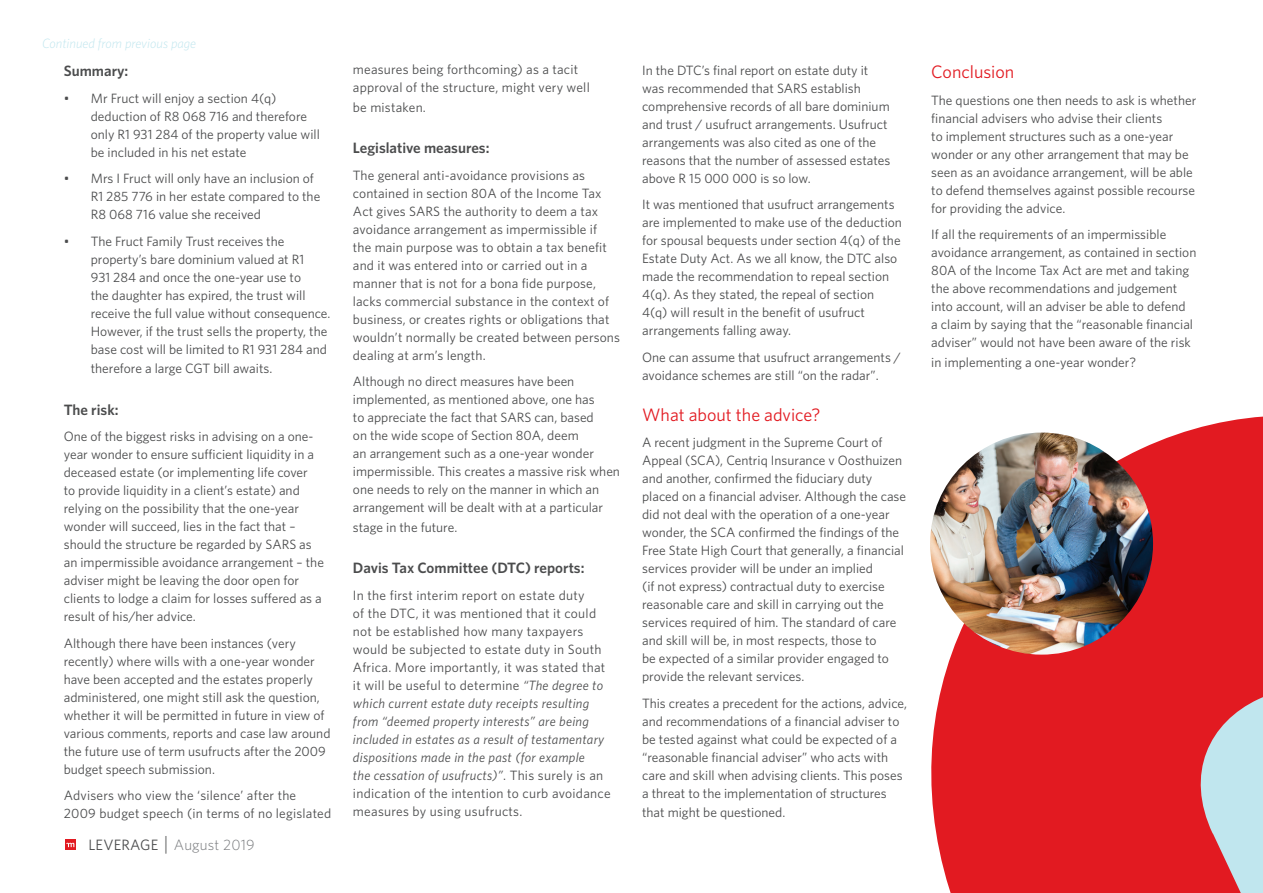
<style>
.page{position:relative;width:1263px;height:893px;background:#fff}
.page>*{position:absolute;margin:0;border:0;box-sizing:border-box;transform-origin:0 0}
.t1{font:18px "Whitney";color:#e21a21}
.t2{font:600 15px "Whitney";color:#4b4c4d}
.t3{font:300 15px "Whitney";letter-spacing:.01em;color:#76787b}
.t4{font:13.5px/18px "Whitney";color:#4b4c4d}
.t5{font:13.5px/18px "Whitney";letter-spacing:.02em;color:#4b4c4d}
.t6{font:italic 300 13.5px "Whitney";color:#c0e6ee}
.s1{font-weight:400;color:#4b4c4d}
.s2{font-size:19.5px;color:#4b4c4d}
.s3{font-style:italic}
</style>
<div class="page">
<svg style="left:65px;top:840px;width:11px;height:10px"></svg>
<svg style="left:66px;top:843px;width:8px;height:4px"></svg>
<svg style="left:931px;top:416px;width:332px;height:477px;background:#e0383f"></svg>
<img style="left:930px;top:433px;width:223px;height:222px">
<p class="t6" style="left:42px;top:34px;width:156px">Continued from previous page</p>
<p class="t2" style="left:64px;top:61px;width:66px">Summary:</p>
<p class="t4" style="left:91px;top:89px;width:231px;text-indent:-27px">• Mr Fruct will enjoy a section 4(q) deduction of R8 068 716 and therefore only R1 931 284 of the property value will be included in his net estate</p>
<p class="t4" style="left:91px;top:169px;width:231px;text-indent:-27px">• Mrs I Fruct will only have an inclusion of<br>R1 285 776 in her estate compared to the<br>R8 068 716 value she received</p>
<p class="t4" style="left:91px;top:232px;width:241px;text-indent:-27px">• The Fruct Family Trust receives the property’s bare dominium valued at R1<br>931 284 and once the one-year use to<br>the daughter has expired, the trust will receive the full value without consequence.<br>However, if the trust sells the property, the base cost will be limited to R1 931 284 and</p>
<p class="t4" style="left:91px;top:359px;width:183px">therefore a large CGT bill awaits.</p>
<p class="t2" style="left:64px;top:399px;width:56px">The risk:</p>
<p class="t4" style="left:64px;top:427px;width:262px">One of the biggest risks in advising on a one&shy;year wonder to ensure sufficient liquidity in a deceased estate (or implementing life cover<br>to provide liquidity in a client’s estate) and relying on the possibility that the one-year wonder will succeed, lies in the fact that – should the structure be regarded by SARS as an impermissible avoidance arrangement – the adviser might be leaving the door open for clients to lodge a claim for losses suffered as a result of his/her advice.</p>
<p class="t4" style="left:64px;top:633px;width:268px">Although there have been instances (very recently) where wills with a one-year wonder have been accepted and the estates properly administered, one might still ask the question, whether it will be permitted in future in view of various comments, reports and case law around the future use of term usufructs after the 2009 budget speech submission.</p>
<p class="t4" style="left:64px;top:786px;width:269px">Advisers who view the ‘silence’ after the<br>2009 budget speech (in terms of no legislated</p>
<p class="t3" style="left:88px;top:835px;width:168px"><span class="s1">LEVERAGE</span> <span class="s2">|</span> August 2019</p>
<p class="t4" style="left:353px;top:60px;width:238px">measures being forthcoming) as a tacit approval of the structure, might very well</p>
<p class="t4" style="left:353px;top:98px;width:74px">be mistaken.</p>
<p class="t2" style="left:353px;top:138px;width:138px">Legislative measures:</p>
<p class="t4" style="left:353px;top:166px;width:269px">The general anti-avoidance provisions as contained in section 80A of the Income Tax Act gives SARS the authority to deem a tax avoidance arrangement as impermissible if<br>the main purpose was to obtain a tax benefit and it was entered into or carried out in a manner that is not for a bona fide purpose, lacks commercial substance in the context of business, or creates rights or obligations that wouldn’t normally be created between persons dealing at arm’s length.</p>
<p class="t4" style="left:353px;top:372px;width:269px">Although no direct measures have been implemented, as mentioned above, one has<br>to appreciate the fact that SARS can, based<br>on the wide scope of Section 80A, deem<br>an arrangement such as a one-year wonder impermissible. This creates a massive risk when one needs to rely on the manner in which an arrangement will be dealt with at a particular</p>
<p class="t4" style="left:353px;top:518px;width:106px">stage in the future.</p>
<p class="t2" style="left:353px;top:558px;width:233px">Davis Tax Committee (DTC) reports:</p>
<p class="t5" style="left:353px;top:586px;width:259px">In the first interim report on estate duty<br>of the DTC, it was mentioned that it could not be established how many taxpayers would be subjected to estate duty in South Africa. More importantly, it was stated that it will be useful to determine <span class="s3">“The degree to which current estate duty receipts resulting from “deemed property interests” are being included in estates as a result of testamentary dispositions made in the past (for example<br>the cessation of usufructs)”</span>. This surely is an indication of the intention to curb avoidance measures by using usufructs.</p>
<p class="t4" style="left:642px;top:61px;width:250px">In the DTC’s final report on estate duty it was recommended that SARS establish comprehensive records of all bare dominium and trust / usufruct arrangements. Usufruct arrangements was also cited as one of the reasons that the number of assessed estates above R 15 000 000 is so low.</p>
<p class="t4" style="left:642px;top:195px;width:261px">It was mentioned that usufruct arrangements are implemented to make use of the deduction for spousal bequests under section 4(q) of the Estate Duty Act. As we all know, the DTC also made the recommendation to repeal section 4(q). As they stated, the repeal of section 4(q) will result in the benefit of usufruct arrangements falling away.</p>
<p class="t4" style="left:642px;top:347px;width:260px">One can assume that usufruct arrangements / avoidance schemes are still “on the radar”.</p>
<h1 class="t1" style="left:642px;top:402px;width:180px">What about the advice?</h1>
<p class="t4" style="left:642px;top:433px;width:266px">A recent judgment in the Supreme Court of Appeal (SCA), Centriq Insurance v Oosthuizen and another, confirmed the fiduciary duty placed on a financial adviser. Although the case did not deal with the operation of a one-year wonder, the SCA confirmed the findings of the Free State High Court that generally, a financial services provider will be under an implied<br>(if not express) contractual duty to exercise reasonable care and skill in carrying out the services required of him. The standard of care and skill will be, in most respects, those to<br>be expected of a similar provider engaged to provide the relevant services.</p>
<p class="t4" style="left:642px;top:694px;width:267px">This creates a precedent for the actions, advice, and recommendations of a financial adviser to be tested against what could be expected of a “reasonable financial adviser” who acts with care and skill when advising clients. This poses a threat to the implementation of structures</p>
<p class="t4" style="left:642px;top:803px;width:145px">that might be questioned.</p>
<h1 class="t1" style="left:931px;top:60px;width:85px">Conclusion</h1>
<p class="t4" style="left:931px;top:91px;width:267px">The questions one then needs to ask is whether financial advisers who advise their clients<br>to implement structures such as a one-year wonder or any other arrangement that may be seen as an avoidance arrangement, will be able to defend themselves against possible recourse for providing the advice.</p>
<p class="t4" style="left:931px;top:225px;width:267px">If all the requirements of an impermissible avoidance arrangement, as contained in section 80A of the Income Tax Act are met and taking the above recommendations and judgement into account, will an adviser be able to defend<br>a claim by saying that the “reasonable financial adviser” would not have been aware of the risk</p>
<p class="t4" style="left:931px;top:353px;width:206px">in implementing a one-year wonder?</p>
</div>
